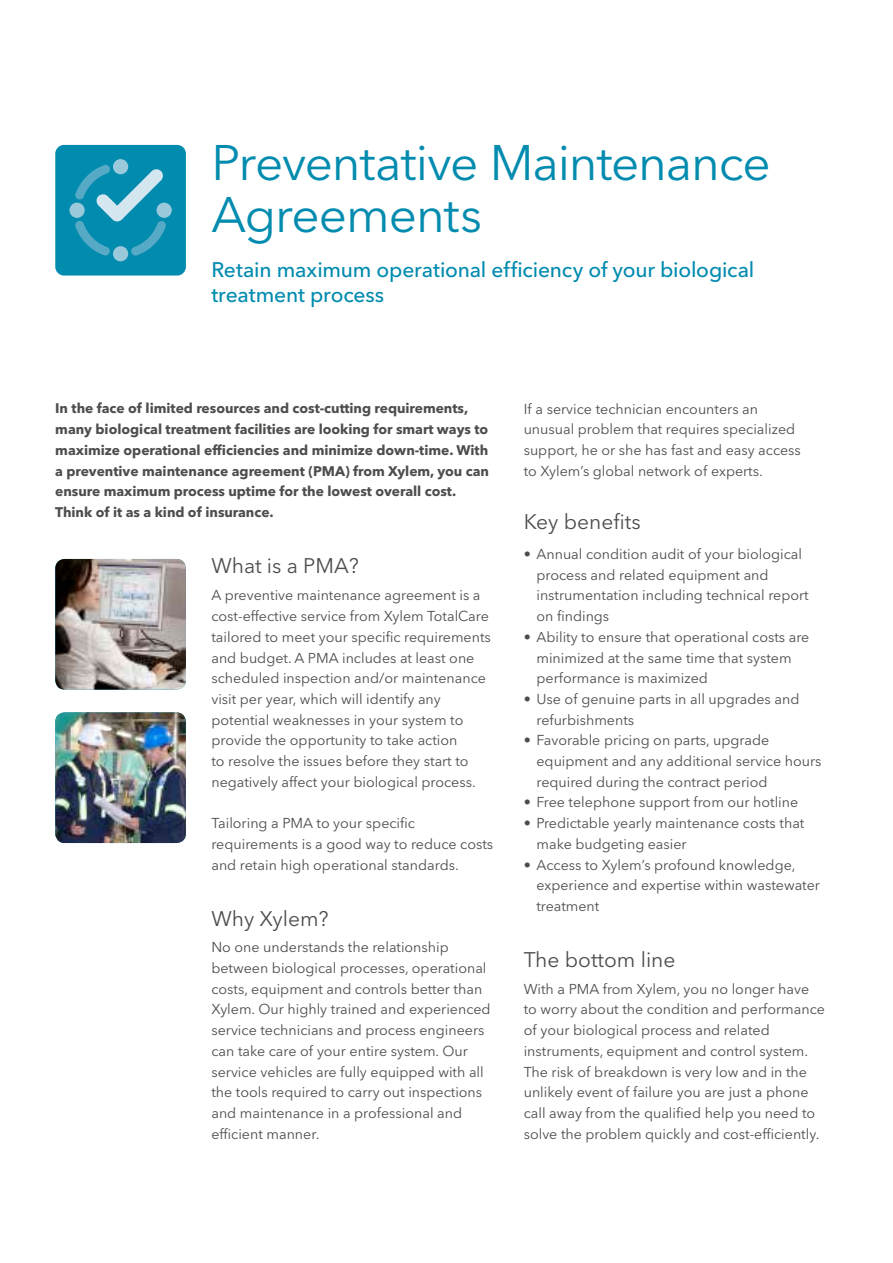
<style>
.page{position:relative;width:893px;height:1263px;background:#fff}
.page>*{position:absolute;margin:0;border:0;box-sizing:border-box;transform-origin:0 0}
.t1{font:49.5px/52.5px "Avenir Next LT Pro";letter-spacing:-.025em;color:#008baf}
.t2{font:500 21px/25.2px "Avenir Next LT Pro";letter-spacing:-.01em;color:#008baf}
.t3{font:21px "Avenir Next LT Pro";color:#4d4d4c}
.t4{font:14.25px/20.7px "Avenir Next LT Pro";color:#4d4d4c}
.t5{font:700 13.8px/20.7px "Avenir Next LT Pro";color:#4d4d4c}
</style>
<div class="page">
<img style="left:55px;top:559px;width:131px;height:131px">
<img style="left:55px;top:712px;width:131px;height:131px">
<div style="left:55px;top:145px;width:131px;height:131px;background:#008baf;border-radius:9px"></div>
<div style="left:157px;top:203px;width:15px;height:15px;background:#9bc9dc;border-radius:50%"></div>
<div style="left:69px;top:203px;width:16px;height:15px;background:#9bc9dc;border-radius:50%"></div>
<div style="left:113px;top:159px;width:15px;height:15px;background:#9bc9dc;border-radius:50%"></div>
<div style="left:113px;top:246px;width:15px;height:15px;background:#9bc9dc;border-radius:50%"></div>
<svg style="left:75px;top:164px;width:91px;height:92px"></svg>
<h1 class="t1" style="left:211px;top:136px;width:561px">Preventative Maintenance<br>Agreements</h1>
<h2 class="t2" style="left:211px;top:257px;width:544px">Retain maximum operational efficiency of your biological treatment process</h2>
<p class="t5" style="left:55px;top:398px;width:435px">In the face of limited resources and cost-cutting requirements, many biological treatment facilities are looking for smart ways to maximize operational efficiencies and minimize down-time. With a preventive maintenance agreement (PMA) from Xylem, you can ensure maximum process uptime for the lowest overall cost.<br>Think of it as a kind of insurance.</p>
<h2 class="t3" style="left:211px;top:553px;width:149px">What is a PMA?</h2>
<p class="t4" style="left:211px;top:585px;width:281px">A preventive maintenance agreement is a cost-effective service from Xylem TotalCare tailored to meet your specific requirements and budget. A PMA includes at least one scheduled inspection and/or maintenance visit per year, which will identify any potential weaknesses in your system to provide the opportunity to take action<br>to resolve the issues before they start to negatively affect your biological process.</p>
<p class="t4" style="left:211px;top:813px;width:283px">Tailoring a PMA to your specific requirements is a good way to reduce costs and retain high operational standards.</p>
<h2 class="t3" style="left:211px;top:906px;width:119px">Why Xylem?</h2>
<p class="t4" style="left:211px;top:937px;width:281px">No one understands the relationship between biological processes, operational costs, equipment and controls better than Xylem. Our highly trained and experienced service technicians and process engineers can take care of your entire system. Our service vehicles are fully equipped with all the tools required to carry out inspections and maintenance in a professional and efficient manner.</p>
<p class="t4" style="left:524px;top:398px;width:279px">If a service technician encounters an unusual problem that requires specialized support, he or she has fast and easy access to Xylem’s global network of experts.</p>
<h2 class="t3" style="left:524px;top:509px;width:119px">Key benefits</h2>
<p class="t4" style="left:536px;top:544px;width:274px;text-indent:-13px">• Annual condition audit of your biological process and related equipment and instrumentation including technical report on findings</p>
<p class="t4" style="left:536px;top:626px;width:274px;text-indent:-13px">• Ability to ensure that operational costs are minimized at the same time that system performance is maximized</p>
<p class="t4" style="left:536px;top:689px;width:265px;text-indent:-13px">• Use of genuine parts in all upgrades and refurbishments</p>
<p class="t4" style="left:536px;top:730px;width:286px;text-indent:-13px">• Favorable pricing on parts, upgrade equipment and any additional service hours required during the contract period</p>
<p class="t4" style="left:524px;top:792px;width:276px">• Free telephone support from our hotline</p>
<p class="t4" style="left:536px;top:813px;width:269px;text-indent:-13px">• Predictable yearly maintenance costs that make budgeting easier</p>
<p class="t4" style="left:536px;top:854px;width:285px;text-indent:-13px">• Access to Xylem’s profound knowledge, experience and expertise within wastewater treatment</p>
<h2 class="t3" style="left:524px;top:947px;width:153px">The bottom line</h2>
<p class="t4" style="left:524px;top:978px;width:303px">With a PMA from Xylem, you no longer have to worry about the condition and performance of your biological process and related instruments, equipment and control system.<br>The risk of breakdown is very low and in the unlikely event of failure you are just a phone call away from the qualified help you need to solve the problem quickly and cost-efficiently.</p>
</div>
